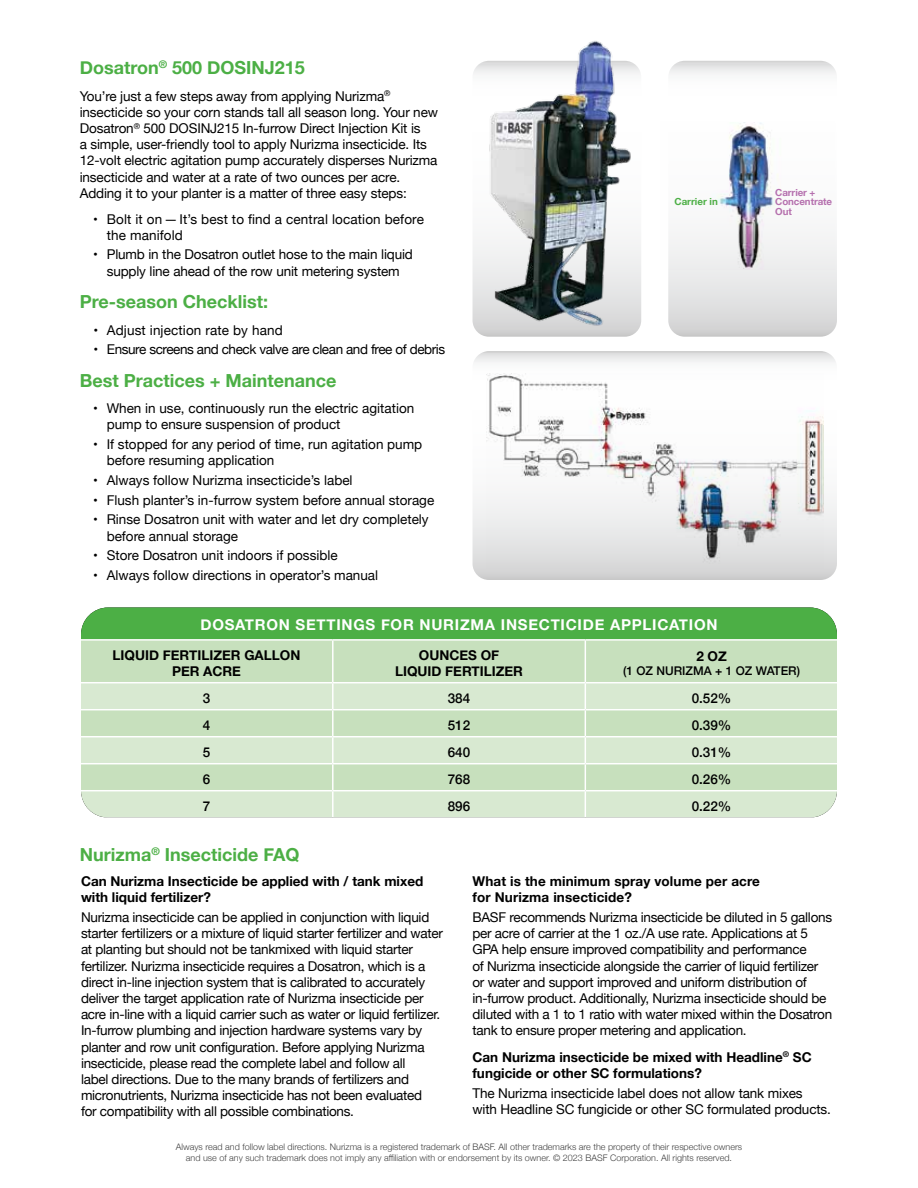
<style>
.page{position:relative;width:918px;height:1188px;background:#fff}
.page>*{position:absolute;margin:0;border:0;box-sizing:border-box;transform-origin:0 0}
.t1{font:700 18px "Helvetica Neue";color:#4caf45}
.t2{font:700 15px "Helvetica Neue";letter-spacing:.05em;color:#fff}
.t3{font:13.5px/16.2px "Helvetica Neue";letter-spacing:-.02em;color:#000}
.t4{font:13.5px/16.2px "Helvetica Neue";color:#000}
.t5{font:700 13.5px/16.2px "Helvetica Neue";color:#000}
.t6{font:13.5px/16.2px "Helvetica Neue";letter-spacing:.01em;color:#000}
.t7{font:500 13.5px "Helvetica Neue";color:#000}
.t8{font:500 12px "Helvetica Neue";color:#000}
.t9{font:700 9.75px/9.6px "Helvetica Neue";letter-spacing:-.01em;color:#b570ae}
.t10{font:700 9.75px "Helvetica Neue";color:#4caf45}
.t11{font:300 9px/10.5px "Helvetica Neue";color:#000;text-align:center}
</style>
<div class="page">
<svg style="left:472px;top:61px;width:169px;height:276px"></svg>
<img style="left:481px;top:41px;width:154px;height:287px">
<svg style="left:668px;top:61px;width:169px;height:276px"></svg>
<img style="left:668px;top:122px;width:167px;height:148px">
<svg style="left:472px;top:351px;width:365px;height:229px"></svg>
<img style="left:486px;top:374px;width:337px;height:194px">
<div style="left:81px;top:608px;width:756px;height:32px;background:#4caf45"></div>
<div style="left:82px;top:641px;width:755px;height:41px;background:#c7e0bd"></div>
<svg style="left:82px;top:683px;width:755px;height:134px;background:#d2e5ca"></svg>
<hr style="left:332px;top:641px;width:2px;height:41px;background:#fff">
<hr style="left:585px;top:641px;width:1px;height:41px;background:#fff">
<hr style="left:332px;top:683px;width:2px;height:26px;background:#fff">
<hr style="left:81px;top:709px;width:252px;height:1px;background:#fff">
<hr style="left:333px;top:709px;width:252px;height:1px;background:#fff">
<hr style="left:332px;top:710px;width:2px;height:26px;background:#fff">
<hr style="left:585px;top:709px;width:252px;height:1px;background:#fff">
<hr style="left:81px;top:736px;width:252px;height:1px;background:#fff">
<hr style="left:333px;top:736px;width:252px;height:1px;background:#fff">
<hr style="left:332px;top:737px;width:2px;height:26px;background:#fff">
<hr style="left:585px;top:736px;width:252px;height:1px;background:#fff">
<hr style="left:81px;top:763px;width:252px;height:1px;background:#fff">
<hr style="left:333px;top:763px;width:252px;height:1px;background:#fff">
<hr style="left:332px;top:764px;width:2px;height:26px;background:#fff">
<hr style="left:585px;top:763px;width:252px;height:1px;background:#fff">
<hr style="left:81px;top:790px;width:252px;height:1px;background:#fff">
<svg style="left:81px;top:683px;width:1px;height:115px"></svg>
<hr style="left:333px;top:790px;width:252px;height:1px;background:#fff">
<hr style="left:332px;top:791px;width:2px;height:26px;background:#fff">
<hr style="left:585px;top:790px;width:252px;height:1px;background:#fff">
<svg style="left:585px;top:683px;width:1px;height:134px"></svg>
<hr style="left:81px;top:608px;width:252px;height:1px;background:#fff">
<hr style="left:81px;top:608px;width:1px;height:31px;background:#fff">
<hr style="left:333px;top:608px;width:252px;height:1px;background:#fff">
<hr style="left:585px;top:608px;width:252px;height:1px;background:#fff">
<hr style="left:81px;top:639px;width:252px;height:2px;background:#fff">
<hr style="left:333px;top:639px;width:252px;height:2px;background:#fff">
<hr style="left:585px;top:639px;width:252px;height:2px;background:#fff">
<h1 class="t1" style="left:80px;top:54px;width:227px">Dosatron<sup>®</sup> 500 DOSINJ215</h1>
<p class="t3" style="left:80px;top:89px;width:360px">You’re just a few steps away from applying Nurizma<sup>® </sup>insecticide so your corn stands tall all season long. Your new Dosatron<sup>®</sup> 500 DOSINJ215 In-furrow Direct Injection Kit is<br>a simple, user-friendly tool to apply Nurizma insecticide. Its 12-volt electric agitation pump accurately disperses Nurizma insecticide and water at a rate of two ounces per acre.<br>Adding it to your planter is a matter of three easy steps:</p>
<p class="t6" style="left:107px;top:211px;width:319px;text-indent:-14px">• Bolt it on—It’s best to find a central location before the manifold</p>
<p class="t3" style="left:93px;top:247px;width:321px;text-align:center">• Plumb in the Dosatron outlet hose to the main liquid supply line ahead of the row unit metering system</p>
<h1 class="t1" style="left:80px;top:288px;width:190px">Pre-season Checklist:</h1>
<p class="t6" style="left:93px;top:322px;width:191px">• Adjust injection rate by hand</p>
<p class="t3" style="left:93px;top:342px;width:353px">• Ensure screens and check valve are clean and free of debris</p>
<h1 class="t1" style="left:80px;top:366px;width:258px">Best Practices + Maintenance</h1>
<p class="t4" style="left:107px;top:401px;width:309px;text-indent:-14px">• When in use, continuously run the electric agitation pump to ensure suspension of product</p>
<p class="t4" style="left:107px;top:437px;width:317px;text-indent:-14px">• If stopped for any period of time, run agitation pump before resuming application</p>
<p class="t4" style="left:93px;top:473px;width:261px">• Always follow Nurizma insecticide’s label</p>
<p class="t4" style="left:93px;top:493px;width:343px">• Flush planter’s in-furrow system before annual storage</p>
<p class="t4" style="left:107px;top:512px;width:324px;text-indent:-14px">• Rinse Dosatron unit with water and let dry completely before annual storage</p>
<p class="t4" style="left:93px;top:548px;width:246px">• Store Dosatron unit indoors if possible</p>
<p class="t4" style="left:93px;top:568px;width:286px">• Always follow directions in operator’s manual</p>
<p class="t10" style="left:675px;top:194px;width:45px">Carrier in</p>
<p class="t9" style="left:775px;top:188px;width:58px">Carrier +<br>Concentrate<br>Out</p>
<p class="t2" style="left:201px;top:613px;width:519px">DOSATRON SETTINGS FOR NURIZMA INSECTICIDE APPLICATION</p>
<p class="t5" style="left:113px;top:647px;width:189px;text-align:center">LIQUID FERTILIZER GALLON<br>PER ACRE</p>
<p class="t5" style="left:395px;top:647px;width:129px;text-align:center">OUNCES OF<br>LIQUID FERTILIZER</p>
<p class="t5" style="left:696px;top:648px;width:32px">2 OZ</p>
<p class="t8" style="left:623px;top:661px;width:178px">(1 OZ NURIZMA + 1 OZ WATER)</p>
<p class="t7" style="left:203px;top:687px;width:9px">3</p>
<p class="t7" style="left:448px;top:687px;width:24px">384</p>
<p class="t7" style="left:692px;top:687px;width:41px">0.52%</p>
<p class="t7" style="left:203px;top:714px;width:9px">4</p>
<p class="t7" style="left:448px;top:714px;width:24px">512</p>
<p class="t7" style="left:692px;top:714px;width:41px">0.39%</p>
<p class="t7" style="left:203px;top:741px;width:9px">5</p>
<p class="t7" style="left:448px;top:741px;width:24px">640</p>
<p class="t7" style="left:692px;top:741px;width:41px">0.31%</p>
<p class="t7" style="left:203px;top:768px;width:9px">6</p>
<p class="t7" style="left:448px;top:768px;width:24px">768</p>
<p class="t7" style="left:692px;top:768px;width:41px">0.26%</p>
<p class="t7" style="left:203px;top:795px;width:9px">7</p>
<p class="t7" style="left:448px;top:795px;width:24px">896</p>
<p class="t7" style="left:692px;top:795px;width:41px">0.22%</p>
<h1 class="t1" style="left:80px;top:841px;width:221px">Nurizma<sup>®</sup> Insecticide FAQ</h1>
<p class="t5" style="left:81px;top:873px;width:344px">Can Nurizma Insecticide be applied with / tank mixed with liquid fertilizer?</p>
<p class="t3" style="left:81px;top:910px;width:364px">Nurizma insecticide can be applied in conjunction with liquid starter fertilizers or a mixture of liquid starter fertilizer and water at planting but should not be tankmixed with liquid starter fertilizer. Nurizma insecticide requires a Dosatron, which is a direct in-line injection system that is calibrated to accurately deliver the target application rate of Nurizma insecticide per acre in-line with a liquid carrier such as water or liquid fertilizer.<br>In-furrow plumbing and injection hardware systems vary by planter and row unit configuration. Before applying Nurizma insecticide, please read the complete label and follow all<br>label directions. Due to the many brands of fertilizers and micronutrients, Nurizma insecticide has not been evaluated<br>for compatibility with all possible combinations.</p>
<p class="t5" style="left:472px;top:873px;width:289px">What is the minimum spray volume per acre for Nurizma insecticide?</p>
<p class="t3" style="left:472px;top:910px;width:361px">BASF recommends Nurizma insecticide be diluted in 5 gallons per acre of carrier at the 1 oz./A use rate. Applications at 5<br>GPA help ensure improved compatibility and performance<br>of Nurizma insecticide alongside the carrier of liquid fertilizer or water and support improved and uniform distribution of in-furrow product. Additionally, Nurizma insecticide should be diluted with a 1 to 1 ratio with water mixed within the Dosatron tank to ensure proper metering and application.</p>
<p class="t5" style="left:472px;top:1049px;width:341px">Can Nurizma insecticide be mixed with Headline<sup>®</sup> SC fungicide or other SC formulations?</p>
<p class="t3" style="left:473px;top:1086px;width:360px">The Nurizma insecticide label does not allow tank mixes<br>with Headline SC fungicide or other SC formulated products.</p>
<p class="t11" style="left:176px;top:1141px;width:568px">Always read and follow label directions. Nurizma is a registered trademark of BASF. All other trademarks are the property of their respective owners and use of any such trademark does not imply any affiliation with or endorsement by its owner. © 2023 BASF Corporation. All rights reserved.</p>
</div>
